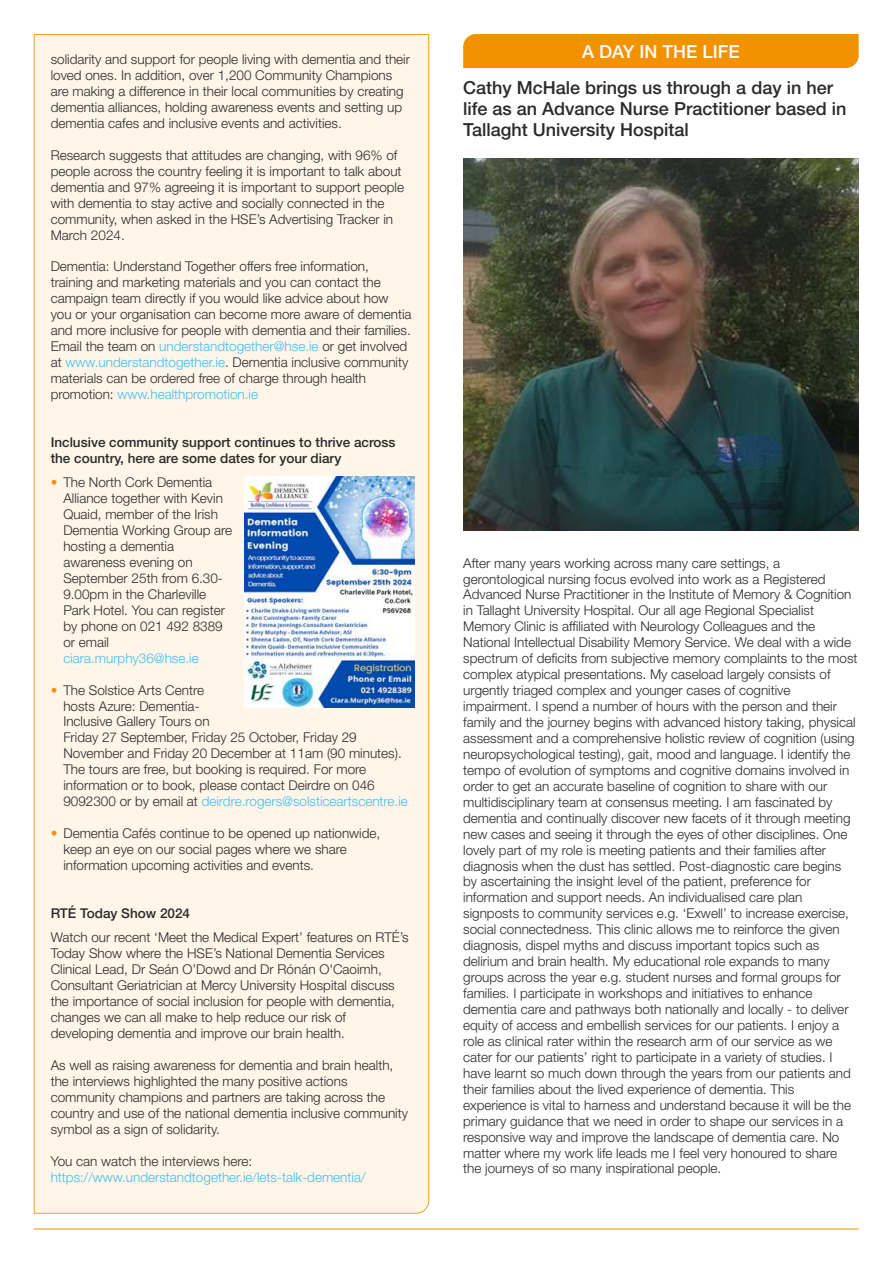
<style>
.page{position:relative;width:893px;height:1263px;background:#fff}
.page>*{position:absolute;margin:0;border:0;box-sizing:border-box;transform-origin:0 0}
.t1{font:500 18px/21.1px "Helvetica Neue LT Std";color:#2b2a29}
.t2{font:500 18px "Helvetica Neue LT Std";color:#fefefe}
.t3{font:300 13.5px/15.9px "Helvetica Neue LT Std";color:#2b2a29}
.t4{font:500 13.5px/15.9px "Helvetica Neue LT Std";color:#2b2a29}
.t5{font:300 13.5px "Helvetica Neue LT Std";color:#41c0f0}
.s1{color:#41c0f0}
.s2{color:#f39200}
</style>
<div class="page">
<div style="left:34px;top:34px;width:395px;height:1180px;background:#fff5e9"></div>
<hr style="left:34px;top:1228px;width:825px;height:1px;background:#f39200">
<img style="left:245px;top:477px;width:170px;height:230px">
<div style="left:463px;top:34px;width:396px;height:34px;background:#f39200"></div>
<img style="left:463px;top:159px;width:396px;height:372px">
<p class="t3" style="left:51px;top:53px;width:361px">solidarity and support for people living with dementia and their loved ones. In addition, over 1,200 Community Champions are making a difference in their local communities by creating dementia alliances, holding awareness events and setting up dementia cafes and inclusive events and activities.</p>
<p class="t3" style="left:51px;top:149px;width:355px">Research suggests that attitudes are changing, with 96% of people across the country feeling it is important to talk about dementia and 97% agreeing it is important to support people with dementia to stay active and socially connected in the community, when asked in the HSE’s Advertising Tracker in March 2024.</p>
<p class="t3" style="left:51px;top:261px;width:362px">Dementia: Understand Together offers free information, training and marketing materials and you can contact the campaign team directly if you would like advice about how you or your organisation can become more aware of dementia and more inclusive for people with dementia and their families.<br>Email the team on <span class="s1">understandtogether@hse.ie</span> or get involved at <span class="s1">www.understandtogether.ie</span>. Dementia inclusive community materials can be ordered free of charge through health promotion: <span class="s1">www.healthpromotion.ie</span></p>
<p class="t4" style="left:51px;top:436px;width:346px">Inclusive community support continues to thrive across the country, here are some dates for your diary</p>
<p class="t3" style="left:63px;top:476px;width:170px;text-indent:-13px"><span class="s2">•</span> The North Cork Dementia<br>Alliance together with Kevin<br>Quaid, member of the Irish<br>Dementia Working Group are hosting a dementia awareness evening on<br>September 25th from 6.30-<br>9.00pm in the Charleville<br>Park Hotel. You can register by phone on 021 492 8389 or email</p>
<p class="t5" style="left:63px;top:653px;width:137px">ciara.murphy36@hse.ie</p>
<p class="t3" style="left:63px;top:684px;width:346px;text-indent:-13px"><span class="s2">•</span> The Solstice Arts Centre<br>hosts Azure: Dementia-<br>Inclusive Gallery Tours on<br>Friday 27 September, Friday 25 October, Friday 29<br>November and Friday 20 December at 11am (90 minutes).<br>The tours are free, but booking is required. For more information or to book, please contact Deirdre on 046<br>9092300 or by email at <span class="s1">deirdre.rogers@solsticeartscentre.ie</span></p>
<p class="t3" style="left:63px;top:827px;width:318px;text-indent:-13px"><span class="s2">•</span> Dementia Cafés continue to be opened up nationwide, keep an eye on our social pages where we share information upcoming activities and events.</p>
<p class="t4" style="left:51px;top:907px;width:141px">RTÉ Today Show 2024</p>
<p class="t3" style="left:51px;top:931px;width:359px">Watch our recent ‘Meet the Medical Expert’ features on RTÉ’s Today Show where the HSE’s National Dementia Services Clinical Lead, Dr Seán O’Dowd and Dr Rónán O'Caoimh, Consultant Geriatrician at Mercy University Hospital discuss the importance of social inclusion for people with dementia, changes we can all make to help reduce our risk of developing dementia and improve our brain health.</p>
<p class="t3" style="left:51px;top:1059px;width:359px">As well as raising awareness for dementia and brain health, the interviews highlighted the many positive actions community champions and partners are taking across the country and use of the national dementia inclusive community symbol as a sign of solidarity.</p>
<p class="t3" style="left:51px;top:1155px;width:203px">You can watch the interviews here:</p>
<p class="t5" style="left:51px;top:1172px;width:316px">https://www.understandtogether.ie/lets-talk-dementia/</p>
<h1 class="t2" style="left:582px;top:45px;width:159px">A DAY IN THE LIFE</h1>
<h1 class="t1" style="left:463px;top:79px;width:385px">Cathy McHale brings us through a day in her life as an Advance Nurse Practitioner based in<br>Tallaght University Hospital</h1>
<p class="t3" style="left:463px;top:557px;width:396px">After many years working across many care settings, a gerontological nursing focus evolved into work as a Registered Advanced Nurse Practitioner in the Institute of Memory &amp; Cognition in Tallaght University Hospital. Our all age Regional Specialist Memory Clinic is affiliated with Neurology Colleagues and the National Intellectual Disability Memory Service. We deal with a wide spectrum of deficits from subjective memory complaints to the most complex atypical presentations. My caseload largely consists of urgently triaged complex and younger cases of cognitive impairment. I spend a number of hours with the person and their family and the journey begins with advanced history taking, physical assessment and a comprehensive holistic review of cognition (using neuropsychological testing), gait, mood and language. I identify the tempo of evolution of symptoms and cognitive domains involved in order to get an accurate baseline of cognition to share with our multidisciplinary team at consensus meeting. I am fascinated by dementia and continually discover new facets of it through meeting new cases and seeing it through the eyes of other disciplines. One lovely part of my role is meeting patients and their families after diagnosis when the dust has settled. Post-diagnostic care begins by ascertaining the insight level of the patient, preference for information and support needs. An individualised care plan signposts to community services e.g. ‘Exwell’ to increase exercise, social connectedness. This clinic allows me to reinforce the given diagnosis, dispel myths and discuss important topics such as delirium and brain health. My educational role expands to many groups across the year e.g. student nurses and formal groups for families. I participate in workshops and initiatives to enhance dementia care and pathways both nationally and locally - to deliver equity of access and embellish services for our patients. I enjoy a role as clinical rater within the research arm of our service as we cater for our patients’ right to participate in a variety of studies. I have learnt so much down through the years from our patients and their families about the lived experience of dementia. This experience is vital to harness and understand because it will be the primary guidance that we need in order to shape our services in a responsive way and improve the landscape of dementia care. No matter where my work life leads me I feel very honoured to share the journeys of so many inspirational people.</p>
</div>
